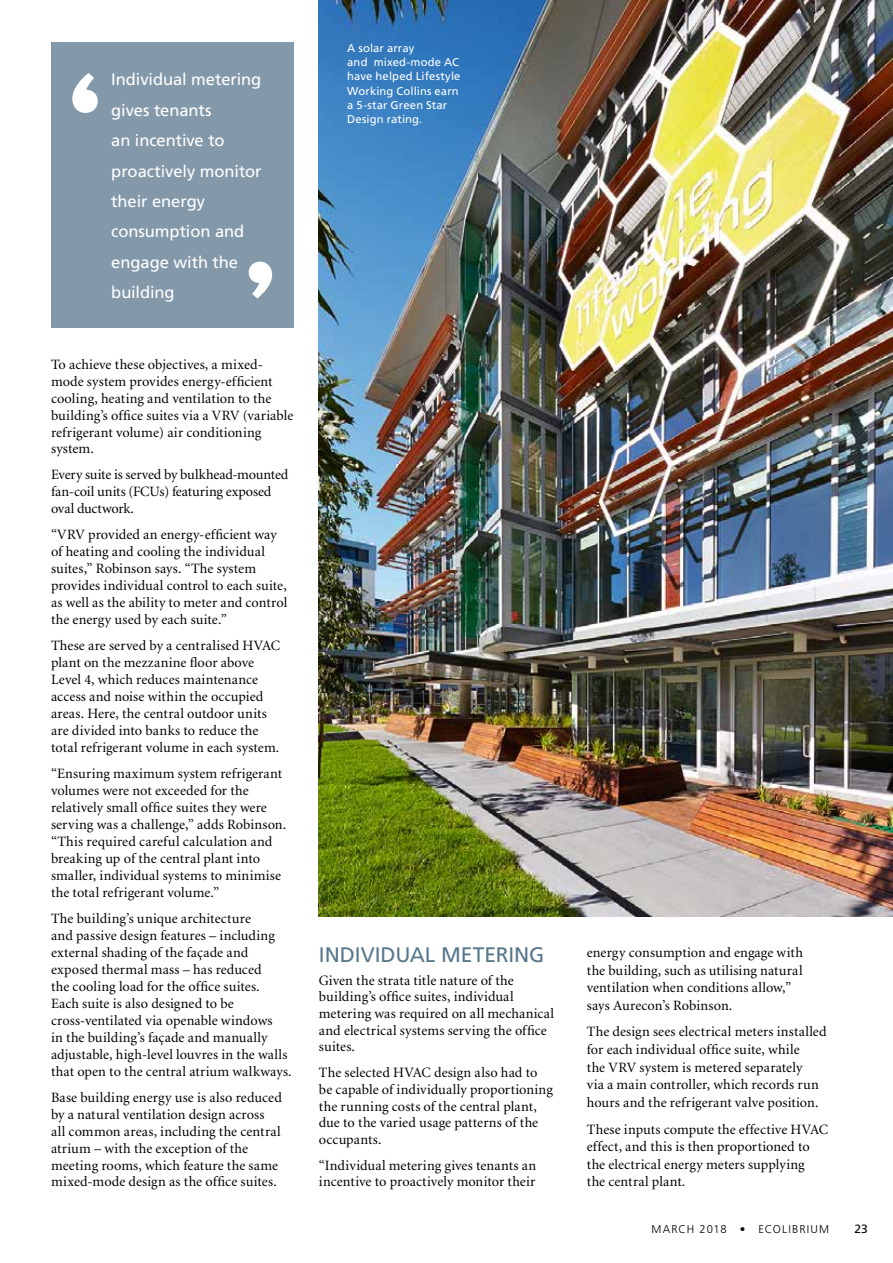
<style>
.page{position:relative;width:893px;height:1263px;background:#fff}
.page>*{position:absolute;margin:0;border:0;box-sizing:border-box;transform-origin:0 0}
.t1{font:21px "Frutiger LT Std";letter-spacing:-.005em;color:#57778b}
.t2{font:16.5px/30.5px "Frutiger LT Std";letter-spacing:-.005em;color:#fff}
.t3{font:14.25px/17px "Minion";letter-spacing:.005em;color:#000}
.t4{font:12px "Frutiger LT Std";color:#000}
.t5{font:11.25px/14.2px "Frutiger LT Std";letter-spacing:.01em;color:#fff}
.t6{font:300 11.25px "Frutiger LT Std";letter-spacing:.1em;color:#000}
</style>
<div class="page">
<img style="left:319px;top:0;width:574px;height:916px">
<div style="left:51px;top:43px;width:242px;height:285px;background:#8399aa"></div>
<svg style="left:72px;top:73px;width:26px;height:40px"></svg>
<svg style="left:249px;top:262px;width:23px;height:36px"></svg>
<p class="t2" style="left:111px;top:64px;width:152px">Individual metering gives tenants<br>an incentive to proactively monitor their energy consumption and engage with the building</p>
<p class="t3" style="left:51px;top:356px;width:244px">To achieve these objectives, a mixed&shy;mode system provides energy-efficient cooling, heating and ventilation to the building’s office suites via a VRV (variable refrigerant volume) air conditioning system.</p>
<p class="t3" style="left:51px;top:467px;width:239px">Every suite is served by bulkhead-mounted fan-coil units (FCUs) featuring exposed oval ductwork.</p>
<p class="t3" style="left:51px;top:527px;width:238px">“VRV provided an energy-efficient way of heating and cooling the individual suites,” Robinson says. “The system provides individual control to each suite, as well as the ability to meter and control the energy used by each suite.”</p>
<p class="t3" style="left:51px;top:638px;width:231px">These are served by a centralised HVAC plant on the mezzanine floor above Level 4, which reduces maintenance access and noise within the occupied areas. Here, the central outdoor units are divided into banks to reduce the total refrigerant volume in each system.</p>
<p class="t3" style="left:51px;top:765px;width:237px">“Ensuring maximum system refrigerant volumes were not exceeded for the relatively small office suites they were serving was a challenge,” adds Robinson. “This required careful calculation and breaking up of the central plant into smaller, individual systems to minimise the total refrigerant volume.”</p>
<p class="t3" style="left:51px;top:910px;width:242px">The building’s unique architecture<br>and passive design features – including external shading of the façade and exposed thermal mass – has reduced<br>the cooling load for the office suites.<br>Each suite is also designed to be cross-ventilated via openable windows<br>in the building’s façade and manually adjustable, high-level louvres in the walls that open to the central atrium walkways.</p>
<p class="t3" style="left:51px;top:1089px;width:232px">Base building energy use is also reduced by a natural ventilation design across all common areas, including the central atrium – with the exception of the meeting rooms, which feature the same mixed-mode design as the office suites.</p>
<p class="t5" style="left:347px;top:41px;width:115px">A solar array<br>and mixed-mode AC have helped Lifestyle<br>Working Collins earn a 5-star Green Star<br>Design rating.</p>
<h1 class="t1" style="left:319px;top:942px;width:227px">INDIVIDUAL METERING</h1>
<p class="t3" style="left:319px;top:972px;width:237px">Given the strata title nature of the building’s office suites, individual metering was required on all mechanical and electrical systems serving the office suites.</p>
<p class="t3" style="left:319px;top:1065px;width:235px">The selected HVAC design also had to be capable of individually proportioning the running costs of the central plant, due to the varied usage patterns of the occupants.</p>
<p class="t3" style="left:319px;top:1157px;width:219px">“Individual metering gives tenants an incentive to proactively monitor their</p>
<p class="t3" style="left:587px;top:944px;width:218px;line-height:17.7px">energy consumption and engage with the building, such as utilising natural ventilation when conditions allow,” says Aurecon’s Robinson.</p>
<p class="t3" style="left:587px;top:1023px;width:241px;line-height:17.7px">The design sees electrical meters installed for each individual office suite, while<br>the VRV system is metered separately<br>via a main controller, which records run hours and the refrigerant valve position.</p>
<p class="t3" style="left:587px;top:1121px;width:243px;line-height:17.7px">These inputs compute the effective HVAC effect, and this is then proportioned to the electrical energy meters supplying<br>the central plant.</p>
<p class="t6" style="left:652px;top:1223px;width:179px">MARCH 2018 • ECOLIBRIUM</p>
<p class="t4" style="left:854px;top:1222px;width:15px">23</p>
</div>
